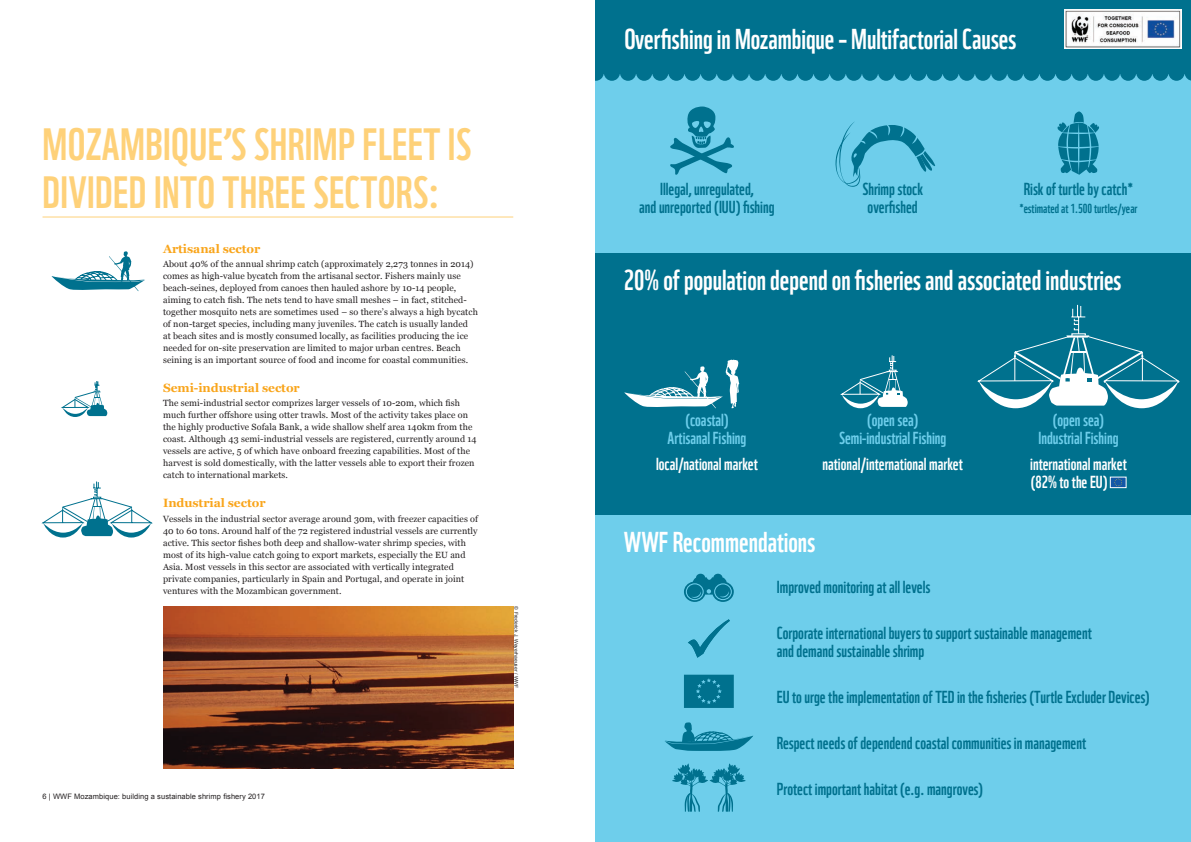
<style>
.page{position:relative;width:1191px;height:842px;background:#fff}
.page>*{position:absolute;margin:0;border:0;box-sizing:border-box;transform-origin:0 0}
.t1{font:44px/48px "WWF";letter-spacing:.01em;color:#fed179}
.t2{font:28px "WWF";color:#fff}
.t3{font:17px/18px "WWF";color:#00718e;text-align:center}
.t4{font:17px/18px "WWF";color:#6eceeb;text-align:center}
.t5{font:17px/18px "WWF";color:#fff}
.t6{font:12.7px "WWF";color:#00718e}
.t7{font:700 12px "Georgia";letter-spacing:-.005em;color:#f9a51b}
.t8{font:9px/12px "Georgia";letter-spacing:.01em;color:#231f20}
.t9{font:7.5px "Arial";letter-spacing:.01em;color:#231f20}
.t10{font:5px "Arial";color:#231f20}
</style>
<div class="page">
<div style="left:595px;top:0;width:596px;height:842px;background:#6eceeb"></div>
<div style="left:595px;top:0;width:596px;height:81px;background:#00718e"></div>
<div style="left:595px;top:253px;width:596px;height:261px;background:#00718e"></div>
<svg style="left:670px;top:107px;width:64px;height:68px"></svg>
<svg style="left:835px;top:122px;width:100px;height:65px"></svg>
<svg style="left:1057px;top:111px;width:42px;height:64px"></svg>
<svg style="left:624px;top:360px;width:115px;height:48px"></svg>
<svg style="left:841px;top:355px;width:66px;height:53px"></svg>
<svg style="left:977px;top:304px;width:202px;height:104px"></svg>
<svg style="left:684px;top:574px;width:50px;height:28px"></svg>
<svg style="left:688px;top:619px;width:42px;height:39px"></svg>
<svg style="left:684px;top:675px;width:50px;height:33px;background:#067693"></svg>
<svg style="left:665px;top:722px;width:88px;height:29px"></svg>
<svg style="left:672px;top:763px;width:74px;height:49px"></svg>
<svg style="left:1110px;top:477px;width:16px;height:11px"></svg>
<img style="left:1065px;top:9px;width:116px;height:40px">
<hr style="left:43px;top:217px;width:470px;height:1px;background:#fed179">
<svg style="left:52px;top:251px;width:93px;height:40px"></svg>
<svg style="left:62px;top:381px;width:45px;height:36px"></svg>
<svg style="left:43px;top:481px;width:109px;height:56px"></svg>
<img style="left:163px;top:606px;width:350px;height:162px">
<h1 class="t1" style="left:43px;top:116px;width:430px">MOZAMBIQUE’S SHRIMP FLEET IS<br>DIVIDED INTO THREE SECTORS:</h1>
<h3 class="t7" style="left:163px;top:240px;width:99px">Artisanal sector</h3>
<p class="t8" style="left:163px;top:258px;width:316px">About 40% of the annual shrimp catch (approximately 2,273 tonnes in 2014) comes as high-value bycatch from the artisanal sector. Fishers mainly use beach-seines, deployed from canoes then hauled ashore by 10-14 people, aiming to catch fish. The nets tend to have small meshes – in fact, stitched&shy;together mosquito nets are sometimes used – so there’s always a high bycatch of non-target species, including many juveniles. The catch is usually landed at beach sites and is mostly consumed locally, as facilities producing the ice needed for on-site preservation are limited to major urban centres. Beach seining is an important source of food and income for coastal communities.</p>
<h3 class="t7" style="left:163px;top:379px;width:138px">Semi-industrial sector</h3>
<p class="t8" style="left:163px;top:397px;width:315px">The semi-industrial sector comprizes larger vessels of 10-20m, which fish much further offshore using otter trawls. Most of the activity takes place on the highly productive Sofala Bank, a wide shallow shelf area 140km from the coast. Although 43 semi-industrial vessels are registered, currently around 14 vessels are active, 5 of which have onboard freezing capabilities. Most of the harvest is sold domestically, with the latter vessels able to export their frozen catch to international markets.</p>
<h3 class="t7" style="left:163px;top:494px;width:104px">Industrial sector</h3>
<p class="t8" style="left:163px;top:512px;width:316px">Vessels in the industrial sector average around 30m, with freezer capacities of 40 to 60 tons. Around half of the 72 registered industrial vessels are currently active. This sector fishes both deep and shallow-water shrimp species, with most of its high-value catch going to export markets, especially the EU and Asia. Most vessels in this sector are associated with vertically integrated private companies, particularly in Spain and Portugal, and operate in joint ventures with the Mozambican government.</p>
<p class="t10" style="left:519px;top:606px;width:83px;rotate:90deg">© Frederick J. Weyerhaeuser / WWF</p>
<p class="t9" style="left:43px;top:792px;width:224px">6 | WWF Mozambique: building a sustainable shrimp fishery 2017</p>
<h2 class="t2" style="left:624px;top:17px;width:393px">Overfishing in Mozambique – Multifactorial Causes</h2>
<h3 class="t3" style="left:639px;top:178px;width:137px">Illegal, unregulated,<br>and unreported (IUU) fishing</h3>
<h3 class="t3" style="left:862px;top:179px;width:62px">Shrimp stock overfished</h3>
<h3 class="t3" style="left:1023px;top:178px;width:111px">Risk of turtle by catch*</h3>
<h3 class="t6" style="left:1019px;top:199px;width:120px">*estimated at 1.500 turtles/year</h3>
<h2 class="t2" style="left:624px;top:258px;width:499px">20% of population depend on fisheries and associated industries</h2>
<h3 class="t4" style="left:667px;top:409px;width:80px">(coastal)<br>Artisanal Fishing</h3>
<h3 class="t5" style="left:656px;top:453px;width:103px">local/national market</h3>
<h3 class="t4" style="left:839px;top:409px;width:109px">(open sea)<br>Semi-industrial Fishing</h3>
<h3 class="t5" style="left:822px;top:453px;width:142px">national/international market</h3>
<h2 class="t2" style="left:624px;top:520px;width:193px">WWF Recommendations</h2>
<h3 class="t4" style="left:1038px;top:409px;width:82px">(open sea)<br>Industrial Fishing</h3>
<h3 class="t5" style="left:1030px;top:453px;width:98px">international market (82% to the EU)</h3>
<h3 class="t3" style="left:777px;top:576px;width:155px">Improved monitoring at all levels</h3>
<h3 class="t3" style="left:777px;top:622px;width:316px;text-align:left">Corporate international buyers to support sustainable management and demand sustainable shrimp</h3>
<h3 class="t3" style="left:777px;top:686px;width:374px">EU to urge the implementation of TED in the fisheries (Turtle Excluder Devices)</h3>
<h3 class="t3" style="left:777px;top:732px;width:311px">Respect needs of dependend coastal communities in management</h3>
<h3 class="t3" style="left:777px;top:778px;width:208px">Protect important habitat (e.g. mangroves)</h3>
</div>
